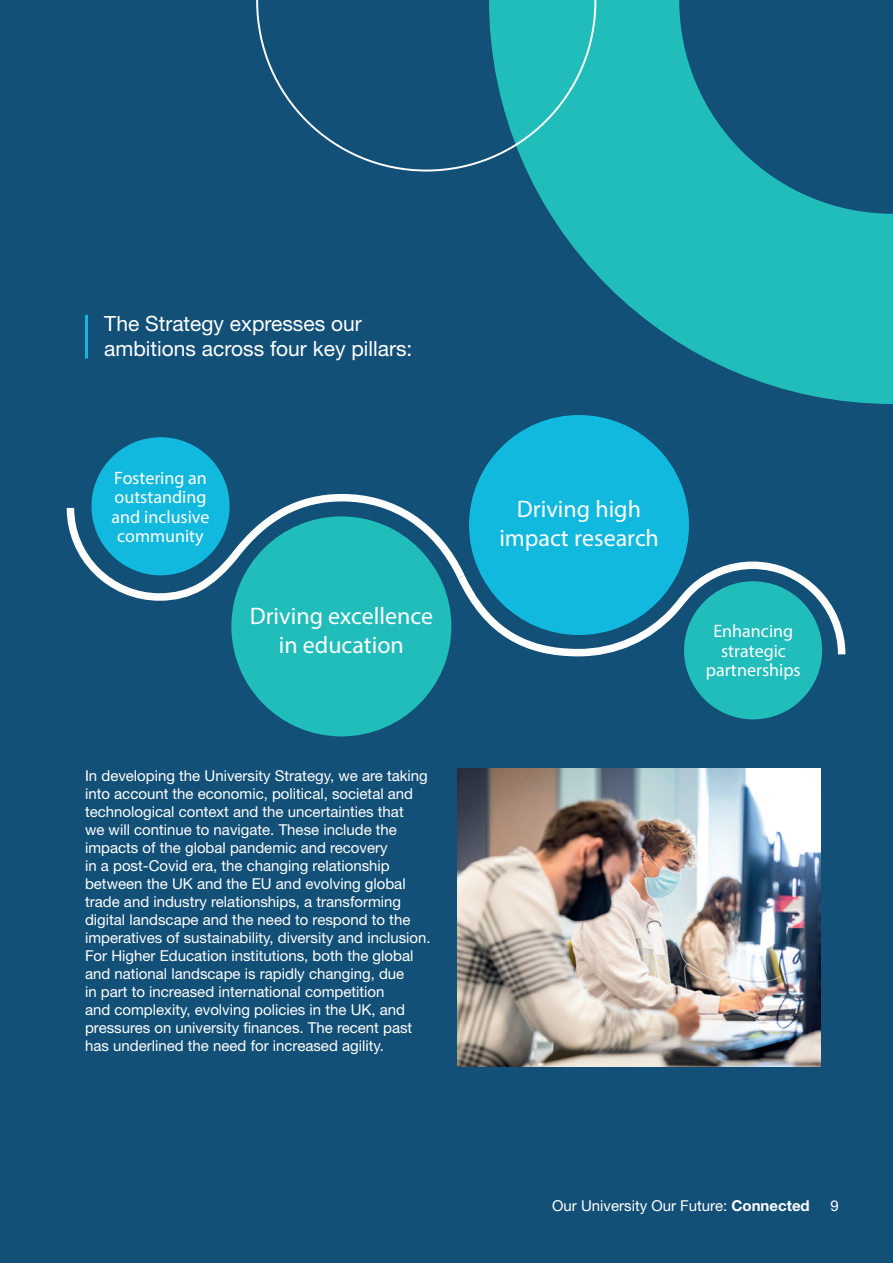
<style>
.page{position:relative;width:893px;height:1263px;background:#135077}
.page>*{position:absolute;margin:0;border:0;box-sizing:border-box;transform-origin:0 0}
.t1{font:24px/28.8px "Myriad Pro";color:#fff;text-align:center}
.t2{font:21px/25.2px "Helvetica Neue LT Std";color:#fff}
.t3{font:18px/19.5px "Myriad Pro";color:#fff;text-align:center}
.t4{font:15px/18px "Helvetica Neue LT Std";color:#fff}
.s1{font-weight:700}
</style>
<div class="page">
<svg style="left:527px;top:0;width:366px;height:404px;fill:#21bdbb"></svg>
<img style="left:458px;top:769px;width:363px;height:297px">
<hr style="left:85px;top:315px;width:3px;height:43px;background:#11b9de">
<svg style="left:256px;top:0;width:340px;height:172px"></svg>
<div style="left:231px;top:516px;width:220px;height:220px;background:#21bdbb;border-radius:50%"></div>
<div style="left:91px;top:437px;width:139px;height:138px;background:#11b9de;border-radius:50%"></div>
<div style="left:684px;top:581px;width:138px;height:138px;background:#21bdbb;border-radius:50%"></div>
<svg style="left:67px;top:494px;width:778px;height:162px"></svg>
<div style="left:469px;top:415px;width:220px;height:220px;background:#11b9de;border-radius:50%"></div>
<h2 class="t2" style="left:104px;top:311px;width:310px">The Strategy expresses our ambitions across four key pillars:</h2>
<p class="t3" style="left:112px;top:468px;width:100px">Fostering an outstanding and inclusive community</p>
<h1 class="t1" style="left:250px;top:601px;width:185px">Driving excellence in education</h1>
<p class="t4" style="left:85px;top:766px;width:347px">In developing the University Strategy, we are taking into account the economic, political, societal and technological context and the uncertainties that<br>we will continue to navigate. These include the impacts of the global pandemic and recovery<br>in a post-Covid era, the changing relationship between the UK and the EU and evolving global trade and industry relationships, a transforming digital landscape and the need to respond to the imperatives of sustainability, diversity and inclusion.<br>For Higher Education institutions, both the global and national landscape is rapidly changing, due<br>in part to increased international competition<br>and complexity, evolving policies in the UK, and pressures on university finances. The recent past has underlined the need for increased agility.</p>
<h1 class="t1" style="left:499px;top:494px;width:161px">Driving high impact research</h1>
<p class="t3" style="left:706px;top:621px;width:96px">Enhancing strategic partnerships</p>
<p class="t4" style="left:552px;top:1196px;width:259px">Our University Our Future: <span class="s1">Connected</span></p>
<p class="t4" style="left:831px;top:1196px;width:10px">9</p>
</div>
